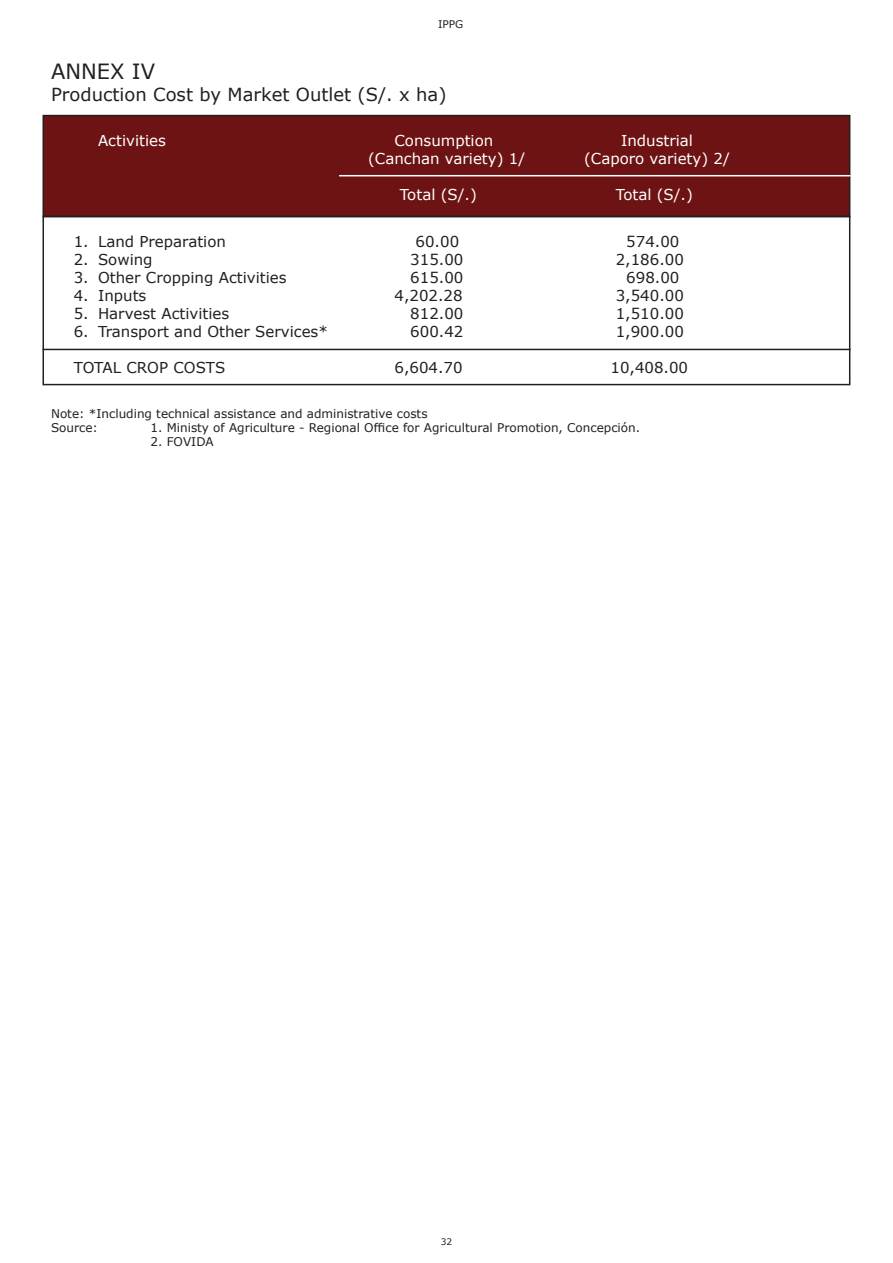
<style>
.page{position:relative;width:893px;height:1263px;background:#fff}
.page>*{position:absolute;margin:0;border:0;box-sizing:border-box;transform-origin:0 0}
.t1{font:21px "Verdana";color:#231f20}
.t2{font:18px "Verdana";color:#231f20}
.t3{font:15px "Verdana";color:#231f20}
.t4{font:15px "Verdana";color:#fff}
.t5{font:12px/14.4px "Verdana";color:#231f20}
.t6{font:10.5px "Verdana";color:#231f20}
.t7{font:9px "Verdana";color:#231f20}
</style>
<div class="page">
<div style="left:43px;top:116px;width:807px;height:101px;background:#6e1313"></div>
<div style="left:43px;top:115px;width:807px;height:102px;border:2px solid #231f20"></div>
<div style="left:43px;top:216px;width:807px;height:169px;border:2px solid #231f20"></div>
<hr style="left:43px;top:349px;width:807px;height:1px;background:#231f20">
<hr style="left:339px;top:175px;width:511px;height:1px;background:#fff">
<p class="t6" style="left:438px;top:17px;width:27px">ippg</p>
<h1 class="t1" style="left:51px;top:58px;width:16px">ANNE</h1>
<h1 class="t1" style="left:110px;top:58px;width:34px">X IV</h1>
<p class="t2" style="left:51px;top:83px;width:397px">Production Cost by Market Outlet (S/. x ha)</p>
<p class="t4" style="left:98px;top:131px;width:69px">Activities</p>
<p class="t4" style="left:394px;top:131px;width:100px">Consumption</p>
<p class="t4" style="left:621px;top:131px;width:74px">Industrial</p>
<p class="t4" style="left:368px;top:149px;width:159px">(Canchan variety) 1/</p>
<p class="t4" style="left:584px;top:149px;width:147px">(Caporo variety) 2/</p>
<p class="t4" style="left:400px;top:185px;width:79px">Total (S/.)</p>
<p class="t4" style="left:616px;top:185px;width:79px">Total (S/.)</p>
<p class="t3" style="left:74px;top:232px;width:154px">1. Land Preparation</p>
<p class="t3" style="left:416px;top:232px;width:45px">60.00</p>
<p class="t3" style="left:626px;top:232px;width:55px">574.00</p>
<p class="t3" style="left:74px;top:250px;width:80px">2. Sowing</p>
<p class="t3" style="left:410px;top:250px;width:55px">315.00</p>
<p class="t3" style="left:616px;top:250px;width:70px">2,186.00</p>
<p class="t3" style="left:74px;top:268px;width:214px">3. Other Cropping Activities</p>
<p class="t3" style="left:410px;top:268px;width:55px">615.00</p>
<p class="t3" style="left:626px;top:268px;width:55px">698.00</p>
<p class="t3" style="left:74px;top:286px;width:74px">4. Inputs</p>
<p class="t3" style="left:394px;top:286px;width:70px">4,202.28</p>
<p class="t3" style="left:616px;top:286px;width:70px">3,540.00</p>
<p class="t3" style="left:74px;top:304px;width:157px">5. Harvest Activities</p>
<p class="t3" style="left:410px;top:304px;width:55px">812.00</p>
<p class="t3" style="left:616px;top:304px;width:70px">1,510.00</p>
<p class="t3" style="left:74px;top:322px;width:256px">6. Transport and Other Services*</p>
<p class="t3" style="left:410px;top:322px;width:55px">600.42</p>
<p class="t3" style="left:616px;top:322px;width:70px">1,900.00</p>
<p class="t3" style="left:74px;top:358px;width:153px">TOTAL CROP COSTS</p>
<p class="t3" style="left:394px;top:358px;width:70px">6,604.70</p>
<p class="t3" style="left:610px;top:358px;width:79px">10,408.00</p>
<p class="t5" style="left:51px;top:406px;width:378px">Note: *Including technical assistance and administrative costs<br>Source:</p>
<p class="t5" style="left:151px;top:420px;width:491px">1. Ministy of Agriculture - Regional Office for Agricultural Promotion, Concepción.</p>
<p class="t5" style="left:151px;top:434px;width:65px">2. FOVIDA</p>
<p class="t7" style="left:441px;top:1236px;width:13px">32</p>
</div>
